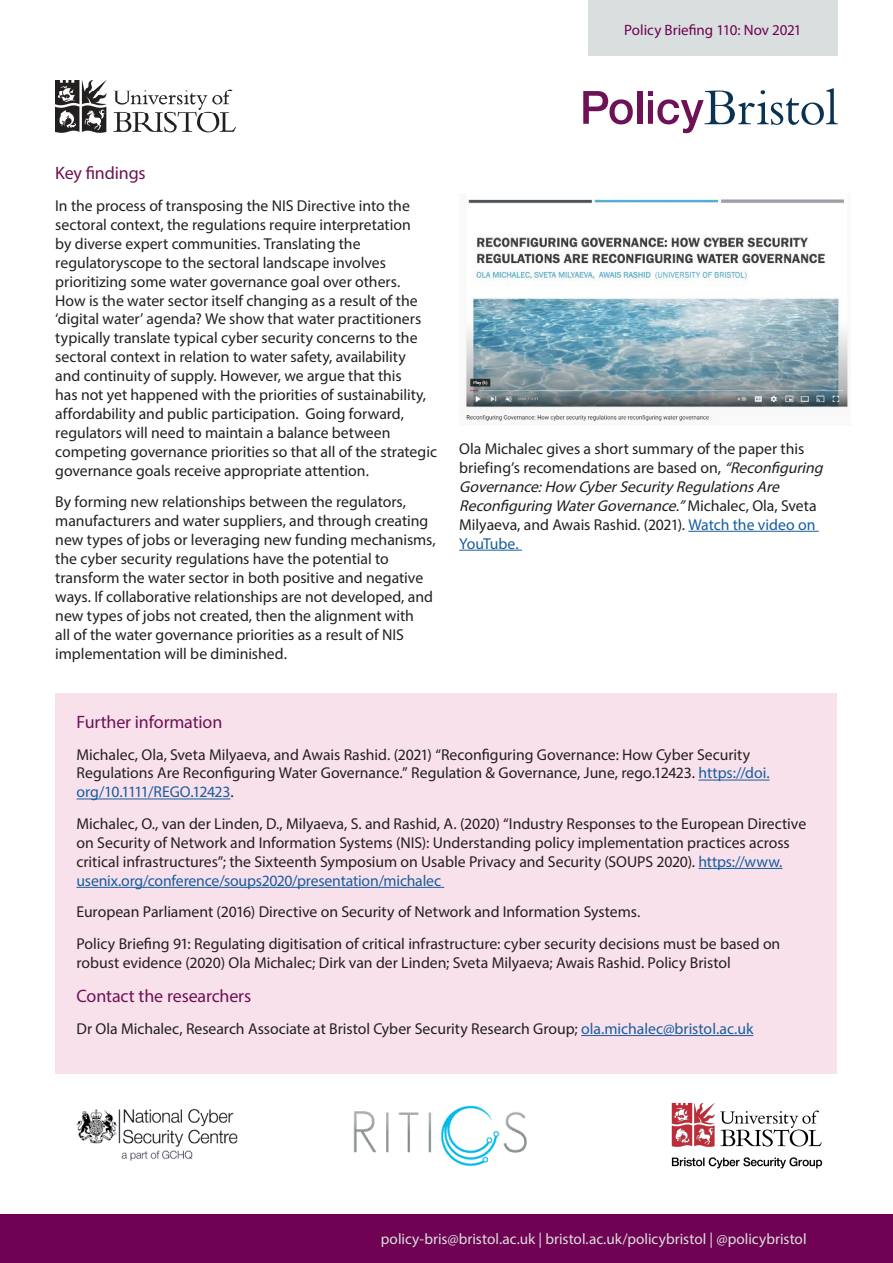
<style>
.page{position:relative;width:893px;height:1263px;background:#fff}
.page>*{position:absolute;margin:0;border:0;box-sizing:border-box;transform-origin:0 0}
.Body_Heading{font:18px "Myriad Pro";letter-spacing:-.01em;color:#6e1255}
.Body_Heading-2{font:15.75px/18.9px "Myriad Pro";letter-spacing:-.005em;color:#231f20}
.Body_text{font:15.75px/18.9px "Myriad Pro";letter-spacing:-.005em;color:#231f20}
.t1{font:15.3px "Myriad Pro";color:#d9dfdf}
.Policy_Briefing{font:15px "Myriad Pro";color:#6f0252}
.s1{font-style:italic}
.s2{color:#175d9e}
</style>
<div class="page">
<div style="left:0;top:1214px;width:893px;height:49px;background:#6f0252"></div>
<div style="left:588px;top:0;width:250px;height:55px;background:#d9dfdf"></div>
<div style="left:55px;top:693px;width:782px;height:381px;background:#f9e1ec"></div>
<hr style="left:698px;top:780px;width:72px;height:1px;background:#175d9e">
<hr style="left:77px;top:798px;width:153px;height:1px;background:#175d9e">
<hr style="left:698px;top:868px;width:84px;height:1px;background:#175d9e">
<hr style="left:77px;top:887px;width:367px;height:1px;background:#175d9e">
<hr style="left:581px;top:1035px;width:172px;height:1px;background:#175d9e">
<img style="left:55px;top:80px;width:180px;height:53px">
<svg style="left:583px;top:91px;width:50px;height:33px"></svg>
<div style="left:637px;top:91px;width:5px;height:33px;background:#6e1255"></div>
<svg style="left:648px;top:88px;width:190px;height:45px"></svg>
<img style="left:76px;top:1109px;width:162px;height:52px">
<img style="left:671px;top:1103px;width:152px;height:66px">
<img style="left:353px;top:1105px;width:174px;height:62px">
<img style="left:465px;top:199px;width:383px;height:222px">
<hr style="left:688px;top:531px;width:131px;height:1px;background:#175d9e">
<hr style="left:459px;top:550px;width:63px;height:1px;background:#175d9e">
<p class="Policy_Briefing" style="left:624px;top:21px;width:179px">Policy Briefing 110: Nov 2021</p>
<p class="Body_Heading" style="left:55px;top:162px;width:92px">Key findings</p>
<p class="Body_Heading-2" style="left:55px;top:196px;width:383px">In the process of transposing the NIS Directive into the sectoral context, the regulations require interpretation<br>by diverse expert communities. Translating the regulatoryscope to the sectoral landscape involves prioritizing some water governance goal over others.<br>How is the water sector itself changing as a result of the ‘digital water’ agenda? We show that water practitioners typically translate typical cyber security concerns to the sectoral context in relation to water safety, availability<br>and continuity of supply. However, we argue that this<br>has not yet happened with the priorities of sustainability, affordability and public participation. Going forward, regulators will need to maintain a balance between competing governance priorities so that all of the strategic governance goals receive appropriate attention.</p>
<p class="Body_Heading-2" style="left:55px;top:492px;width:382px">By forming new relationships between the regulators, manufacturers and water suppliers, and through creating new types of jobs or leveraging new funding mechanisms, the cyber security regulations have the potential to transform the water sector in both positive and negative ways. If collaborative relationships are not developed, and new types of jobs not created, then the alignment with<br>all of the water governance priorities as a result of NIS implementation will be diminished.</p>
<p class="Body_Heading-2" style="left:459px;top:439px;width:369px">Ola Michalec gives a short summary of the paper this briefing’s recomendations are based on, <span class="s1">“Reconfiguring Governance:How CyberSecurityRegulationsAre Reconfiguring WaterGovernance.”</span>M i c h a l e c , O l a , S v e t a Milyaeva, and Awais Rashid. (2021). <span class="s2">Watch the video on YouTube.</span></p>
<p class="Body_Heading" style="left:77px;top:711px;width:147px">Further information</p>
<p class="Body_text" style="left:77px;top:745px;width:695px">Michalec, Ola, Sveta Milyaeva, and Awais Rashid. (2021) “Reconfiguring Governance: How Cyber Security<br>Regulations Are Reconfiguring Water Governance.” Regulation &amp; Governance, June, rego.12423. <span class="s2">https://doi. org/10.1111/REGO.12423</span>.</p>
<p class="Body_text" style="left:77px;top:814px;width:731px">Michalec, O., van der Linden, D., Milyaeva, S. and Rashid, A. (2020) “Industry Responses to the European Directive on Security of Network and Information Systems (NIS): Understanding policy implementation practices across critical infrastructures”; the Sixteenth Symposium on Usable Privacy and Security (SOUPS 2020). <span class="s2">https://www. usenix.org/conference/soups2020/presentation/michalec</span></p>
<p class="Body_text" style="left:77px;top:902px;width:565px">European Parliament (2016) Directive on Security of Network and Information Systems.</p>
<p class="Body_text" style="left:77px;top:934px;width:705px">Policy Briefing 91: Regulating digitisation of critical infrastructure: cyber security decisions must be based on robust evidence (2020) Ola Michalec; Dirk van der Linden; Sveta Milyaeva; Awais Rashid. Policy Bristol</p>
<p class="Body_Heading" style="left:77px;top:985px;width:176px">Contact the researchers</p>
<p class="Body_text" style="left:77px;top:1019px;width:678px">Dr Ola Michalec, Research Associate at Bristol Cyber Security Research Group; <span class="s2">ola.michalec@bristol.ac.uk</span></p>
<p class="t1" style="left:381px;top:1229px;width:427px">policy-bris@bristol.ac.uk | bristol.ac.uk/policybristol | @policybristol</p>
</div>
